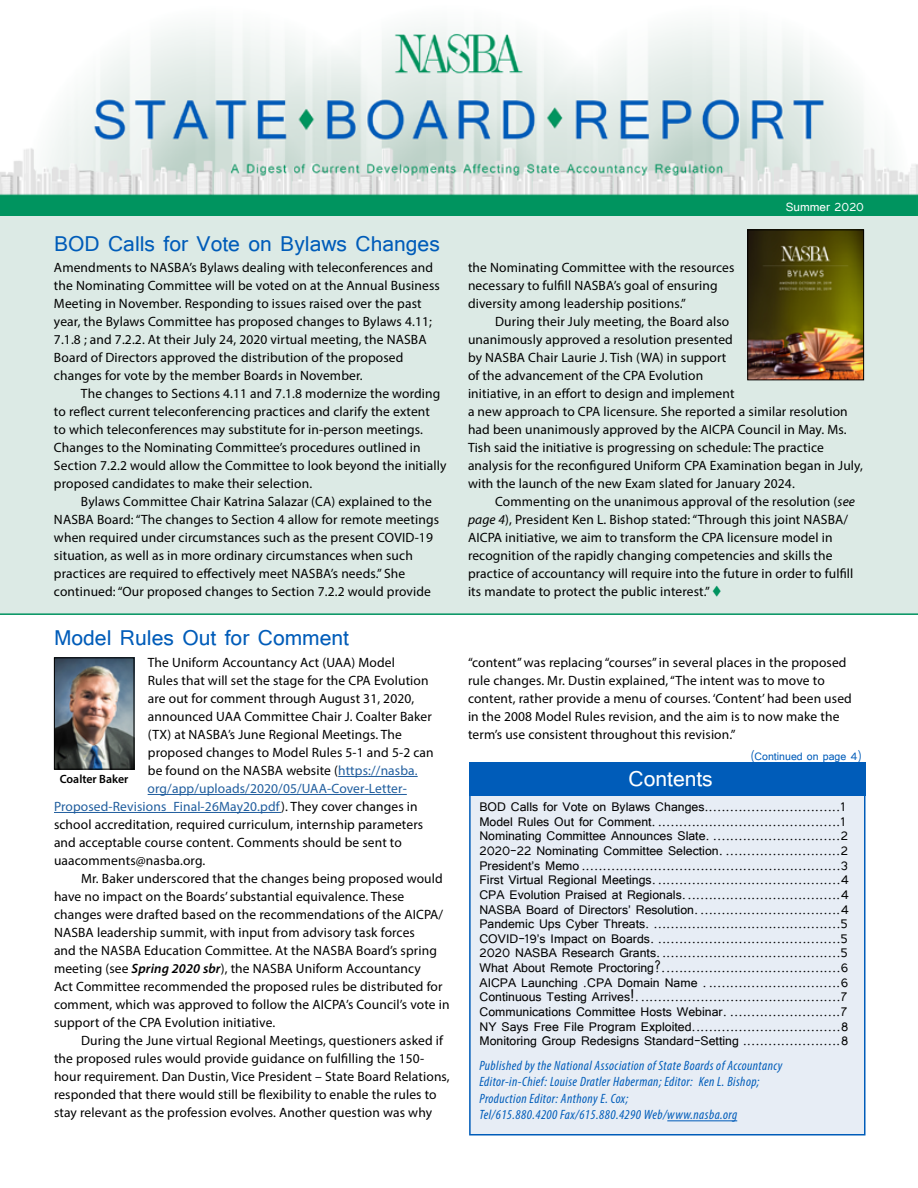
<style>
.page{position:relative;width:918px;height:1188px;background:#fff}
.page>*{position:absolute;margin:0;border:0;box-sizing:border-box;transform-origin:0 0}
.t1{font:27px "Tunga";color:#005cb9}
.t2{font:27px "Tunga";color:#fff}
.t3{font:15.75px/14.7px "Tunga";color:#000}
.t4{font:15px "Tunga";color:#fff}
.t5{font:13.5px/18px "Myriad Pro";letter-spacing:.01em;color:#000}
.t6{font:italic condensed 13.5px/16.5px "Myriad Pro";letter-spacing:.03em;color:#005cb9}
.t7{font:13.5px "Myriad Pro";letter-spacing:.01em;color:#215e9e}
.t8{font:13.5px "Tunga";color:#005cb9}
.t9{font:600 12px "Myriad Pro";color:#000}
.s1{color:#215e9e}
.s2{color:#000}
.s3{font-weight:600;font-style:italic}
.s4{font-style:italic}
.s5{color:#00935f}
</style>
<div class="page">
<hr style="left:338px;top:776px;width:80px;height:1px;background:#215e9e">
<hr style="left:148px;top:794px;width:259px;height:1px;background:#215e9e">
<hr style="left:54px;top:812px;width:227px;height:1px;background:#215e9e">
<div style="left:0;top:216px;width:918px;height:397px;background:#dceae5"></div>
<img style="left:0;top:26px;width:918px;height:190px">
<div style="left:469px;top:764px;width:397px;height:372px;background:#e7edf5;border:2px solid #005cb9"></div>
<div style="left:469px;top:763px;width:397px;height:33px;background:#005cb9"></div>
<hr style="left:667px;top:1121px;width:70px;height:1px;background:#005cb9">
<hr style="left:0;top:613px;width:918px;height:2px;background:#00935f">
<img style="left:56px;top:659px;width:76px;height:109px">
<div style="left:54px;top:657px;width:80px;height:113px;border:1px solid #000"></div>
<img style="left:749px;top:232px;width:113px;height:146px">
<div style="left:747px;top:230px;width:117px;height:150px;border:1px solid #000"></div>
<h1 class="t1" style="left:54px;top:226px;width:387px">BOD Calls for Vote on Bylaws Changes</h1>
<p class="t5" style="left:54px;top:258px;width:387px">Amendments to NASBA’s Bylaws dealing with teleconferences and the Nominating Committee will be voted on at the Annual Business Meeting in November. Responding to issues raised over the past year, the Bylaws Committee has proposed changes to Bylaws 4.11; 7.1.8 ; and 7.2.2. At their July 24, 2020 virtual meeting, the NASBA Board of Directors approved the distribution of the proposed changes for vote by the member Boards in November.</p>
<p class="t5" style="left:54px;top:384px;width:394px;text-indent:27px">The changes to Sections 4.11 and 7.1.8 modernize the wording to reflect current teleconferencing practices and clarify the extent<br>to which teleconferences may substitute for in-person meetings.<br>Changes to the Nominating Committee’s procedures outlined in Section 7.2.2 would allow the Committee to look beyond the initially proposed candidates to make their selection.</p>
<p class="t5" style="left:54px;top:492px;width:387px;text-indent:27px">Bylaws Committee Chair Katrina Salazar (CA) explained to the NASBA Board: “The changes to Section 4 allow for remote meetings when required under circumstances such as the present COVID-19 situation, as well as in more ordinary circumstances when such practices are required to effectively meet NASBA’s needs.” She continued: “Our proposed changes to Section 7.2.2 would provide</p>
<h1 class="t1" style="left:54px;top:620px;width:297px">Model Rules Out for Comment</h1>
<p class="t5" style="left:148px;top:653px;width:249px">The Uniform Accountancy Act (UAA) Model</p>
<p class="t5" style="left:148px;top:671px;width:282px">Rules that will set the stage for the CPA Evolution</p>
<p class="t5" style="left:148px;top:689px;width:268px">are out for comment through August 31, 2020,</p>
<p class="t5" style="left:148px;top:707px;width:286px">announced UAA Committee Chair J. Coalter Baker</p>
<p class="t5" style="left:148px;top:725px;width:256px">(TX) at NASBA’s June Regional Meetings. The</p>
<p class="t5" style="left:148px;top:743px;width:287px">proposed changes to Model Rules 5-1 and 5-2 can</p>
<p class="t5" style="left:148px;top:761px;width:271px">be found on the NASBA website (<span class="s1">https://nasba.</span></p>
<p class="t7" style="left:148px;top:780px;width:261px">org/app/uploads/2020/05/UAA-Cover-Letter-</p>
<p class="t7" style="left:54px;top:798px;width:365px">Proposed-Revisions_Final-26May20.pdf<span class="s2">). They cover changes in</span></p>
<p class="t5" style="left:54px;top:815px;width:371px">school accreditation, required curriculum, internship parameters</p>
<p class="t5" style="left:54px;top:833px;width:349px">and acceptable course content. Comments should be sent to</p>
<p class="t5" style="left:54px;top:851px;width:153px">uaacomments@nasba.org.</p>
<p class="t5" style="left:81px;top:869px;width:363px">Mr. Baker underscored that the changes being proposed would</p>
<p class="t5" style="left:54px;top:887px;width:352px">have no impact on the Boards’ substantial equivalence. These</p>
<p class="t5" style="left:54px;top:905px;width:391px">changes were drafted based on the recommendations of the AICPA/</p>
<p class="t5" style="left:54px;top:923px;width:363px">NASBA leadership summit, with input from advisory task forces</p>
<p class="t5" style="left:54px;top:941px;width:384px">and the NASBA Education Committee. At the NASBA Board’s spring</p>
<p class="t5" style="left:54px;top:959px;width:368px">meeting (see <span class="s3">Spring 2020 sbr</span>), the NASBA Uniform Accountancy</p>
<p class="t5" style="left:54px;top:977px;width:390px">Act Committee recommended the proposed rules be distributed for</p>
<p class="t5" style="left:54px;top:995px;width:397px">comment, which was approved to follow the AICPA’s Council’s vote in</p>
<p class="t5" style="left:54px;top:1013px;width:223px">support of the CPA Evolution initiative.</p>
<p class="t5" style="left:81px;top:1031px;width:364px">During the June virtual Regional Meetings, questioners asked if</p>
<p class="t5" style="left:54px;top:1049px;width:372px">the proposed rules would provide guidance on fulfilling the 150-</p>
<p class="t5" style="left:54px;top:1067px;width:397px">hour requirement. Dan Dustin, Vice President – State Board Relations,</p>
<p class="t5" style="left:54px;top:1085px;width:384px">responded that there would still be flexibility to enable the rules to</p>
<p class="t5" style="left:54px;top:1103px;width:380px">stay relevant as the profession evolves. Another question was why</p>
<p class="t9" style="left:60px;top:771px;width:70px">Coalter Baker</p>
<p class="t4" style="left:786px;top:197px;width:80px">Summer 2020</p>
<p class="t5" style="left:468px;top:258px;width:268px">the Nominating Committee with the resources necessary to fulfill NASBA’s goal of ensuring diversity among leadership positions.”</p>
<p class="t5" style="left:468px;top:312px;width:397px;text-indent:27px">During their July meeting, the Board also<br>unanimously approved a resolution presented<br>by NASBA Chair Laurie J. Tish (WA) in support<br>of the advancement of the CPA Evolution<br>initiative, in an effort to design and implement<br>a new approach to CPA licensure. She reported a similar resolution had been unanimously approved by the AICPA Council in May. Ms.<br>Tish said the initiative is progressing on schedule: The practice analysis for the reconfigured Uniform CPA Examination began in July, with the launch of the new Exam slated for January 2024.</p>
<p class="t5" style="left:468px;top:492px;width:389px;text-indent:27px">Commenting on the unanimous approval of the resolution (<span class="s4">see page 4</span>), President Ken L. Bishop stated: “Through this joint NASBA/ AICPA initiative, we aim to transform the CPA licensure model in recognition of the rapidly changing competencies and skills the practice of accountancy will require into the future in order to fulfill its mandate to protect the public interest.” <span class="s5">▼</span></p>
<p class="t5" style="left:468px;top:653px;width:385px">“content” was replacing “courses” in several places in the proposed rule changes. Mr. Dustin explained, “The intent was to move to content, rather provide a menu of courses. ‘Content’ had been used in the 2008 Model Rules revision, and the aim is to now make the term’s use consistent throughout this revision.”</p>
<h1 class="t2" style="left:629px;top:761px;width:86px">Contents</h1>
<p class="t8" style="left:751px;top:748px;width:112px">(Continued on page 4)</p>
<p class="t3" style="left:479px;top:798px;width:371px">BOD Calls for Vote on Bylaws Changes................................1<br>Model Rules Out for Comment............................................1<br>Nominating Committee Announces Slate. ..............................2<br>2020-22 Nominating Committee Selection. ...........................2<br>President’s Memo .............................................................3<br>First Virtual Regional Meetings............................................4<br>CPA Evolution Praised at Regionals.....................................4<br>NASBA Board of Directors’ Resolution..................................4<br>Pandemic Ups Cyber Threats. ............................................5<br>COVID-19’s Impact on Boards. ...........................................5<br>2020 NASBA Research Grants...........................................5<br>What About Remote Proctoring?..........................................6<br>AICPA Launching .CPA Domain Name ................................6<br>Continuous Testing Arrives!................................................7<br>Communications Committee Hosts Webinar. ..........................7<br>NY Says Free File Program Exploited...................................8<br>Monitoring Group Redesigns Standard-Setting .......................8</p>
<p class="t6" style="left:479px;top:1057px;width:305px">Published by the National Association of State Boards of Accountancy Editor-in-Chief: Louise Dratler Haberman; Editor: Ken L. Bishop; Production Editor: Anthony E. Cox;<br>Tel/615.880.4200 Fax/615.880.4290 Web/www.nasba.org</p>
</div>
